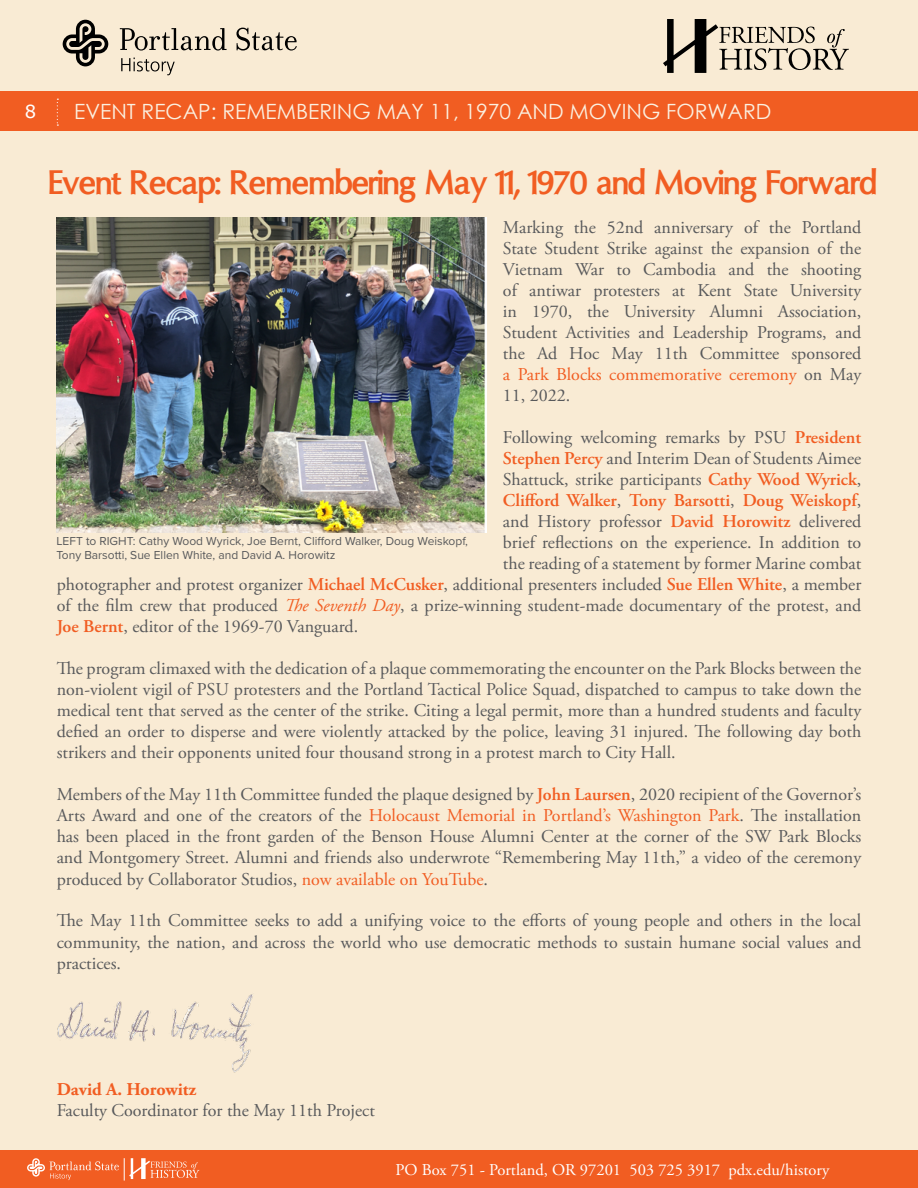
<style>
.page{position:relative;width:918px;height:1188px;background:#f9ebd4}
.page>*{position:absolute;margin:0;border:0;box-sizing:border-box;transform-origin:0 0}
.t1{font:700 34.5px "Oregon LDO";letter-spacing:-.015em;color:#f15d22}
.t2{font:21px "Century Gothic";color:#fbf0e0}
.t3{font:18px/21px "Adobe Garamond Pro";color:#58595b;text-align:justify}
.t4{font:600 18px "Adobe Garamond Pro";color:#f15d22}
.t5{font:700 18px "Adobe Garamond Pro";color:#f15d22}
.t6{font:18px "Verdana";color:#fff}
.t7{font:16.5px "Adobe Garamond Pro";color:#fff}
.t8{font:12px/14.4px "Proxima Nova";color:#58595b}
.s1{color:#f15d22}
.s2{font-weight:600;color:#f15d22}
.s3{font-weight:400;color:#58595b}
.s4{font-style:italic;color:#f15d22}
</style>
<div class="page">
<div style="left:0;top:1150px;width:918px;height:38px;background:#f15d22"></div>
<svg style="left:27px;top:1158px;width:172px;height:23px"></svg>
<div style="left:0;top:92px;width:918px;height:39px;background:#f15d22"></div>
<svg style="left:57px;top:99px;width:1px;height:27px"></svg>
<svg style="left:663px;top:20px;width:186px;height:53px"></svg>
<svg style="left:121px;top:58px;width:54px;height:17px"></svg>
<svg style="left:236px;top:28px;width:61px;height:23px"></svg>
<svg style="left:120px;top:28px;width:107px;height:23px"></svg>
<svg style="left:63px;top:20px;width:45px;height:46px"></svg>
<img style="left:57px;top:994px;width:196px;height:79px">
<img style="left:56px;top:218px;width:430px;height:314px">
<p class="t6" style="left:25px;top:99px;width:13px">8</p>
<p class="t2" style="left:74px;top:97px;width:699px">EVENT RECAP: REMEMBERING MAY 11, 1970 AND MOVING FORWARD</p>
<h1 class="t1" style="left:49px;top:163px;width:830px">Event Recap: Remembering May 11, 1970 and Moving Forward</h1>
<p class="t3" style="left:503px;top:218px;width:360px">Marking the 52nd anniversary of the Portland State Student Strike against the expansion of the Vietnam War to Cambodia and the shooting of antiwar protesters at Kent State University in 1970, the University Alumni Association, Student Activities and Leadership Programs, and the Ad Hoc May 11th Committee sponsored <span class="s1">a Park Blocks commemorative ceremony</span> on May 11, 2022.</p>
<p class="t3" style="left:503px;top:428px;width:360px">Following welcoming remarks by PSU <span class="s2">President</span></p>
<p class="t3" style="left:503px;top:449px;width:360px"><span class="s2">Stephen Percy</span> and Interim Dean of Students Aimee</p>
<p class="t3" style="left:503px;top:470px;width:360px">Shattuck, strike participants <span class="s2">Cathy Wood Wyrick</span>,</p>
<p class="t4" style="left:503px;top:490px;width:360px">Clifford Walker<span class="s3">,</span> Tony Barsotti<span class="s3">,</span> Doug Weiskopf<span class="s3">,</span></p>
<p class="t3" style="left:503px;top:512px;width:360px">and History professor <span class="s2">David Horowitz</span> delivered</p>
<p class="t3" style="left:503px;top:533px;width:360px">brief reflections on the experience. In addition to</p>
<p class="t3" style="left:503px;top:554px;width:360px">the reading of a statement by former Marine combat</p>
<p class="t3" style="left:57px;top:575px;width:806px">photographer and protest organizer <span class="s2">Michael McCusker</span>, additional presenters included <span class="s2">Sue Ellen White</span>, a member</p>
<p class="t3" style="left:57px;top:596px;width:806px">of the film crew that produced <span class="s4">The Seventh Day</span>, a prize-winning student-made documentary of the protest, and</p>
<p class="t3" style="left:57px;top:617px;width:303px"><span class="s2">Joe Bernt</span>, editor of the 1969-70 Vanguard.</p>
<p class="t3" style="left:57px;top:659px;width:806px">The program climaxed with the dedication of a plaque commemorating the encounter on the Park Blocks between the non-violent vigil of PSU protesters and the Portland Tactical Police Squad, dispatched to campus to take down the medical tent that served as the center of the strike. Citing a legal permit, more than a hundred students and faculty defied an order to disperse and were violently attacked by the police, leaving 31 injured. The following day both strikers and their opponents united four thousand strong in a protest march to City Hall.</p>
<p class="t3" style="left:57px;top:785px;width:806px">Members of the May 11th Committee funded the plaque designed by <span class="s2">John Laursen</span>, 2020 recipient of the Governor’s Arts Award and one of the creators of the <span class="s1">Holocaust Memorial in Portland’s Washington Park</span>. The installation has been placed in the front garden of the Benson House Alumni Center at the corner of the SW Park Blocks and Montgomery Street. Alumni and friends also underwrote “Remembering May 11th,” a video of the ceremony produced by Collaborator Studios, <span class="s1">now available on YouTube</span>.</p>
<p class="t3" style="left:57px;top:911px;width:806px">The May 11th Committee seeks to add a unifying voice to the efforts of young people and others in the local community, the nation, and across the world who use democratic methods to sustain humane social values and practices.</p>
<p class="t8" style="left:57px;top:533px;width:413px">LEFT to RIGHT: Cathy Wood Wyrick, Joe Bernt, Clifford Walker, Doug Weiskopf,<br>Tony Barsotti, Sue Ellen White, and David A. Horowitz</p>
<p class="t5" style="left:57px;top:1078px;width:141px">David A. Horowitz</p>
<p class="t3" style="left:57px;top:1100px;width:320px">Faculty Coordinator for the May 11th Project</p>
<p class="t7" style="left:395px;top:1160px;width:435px">PO Box 751 - Portland, OR 97201 503 725 3917 pdx.edu/history</p>
</div>
